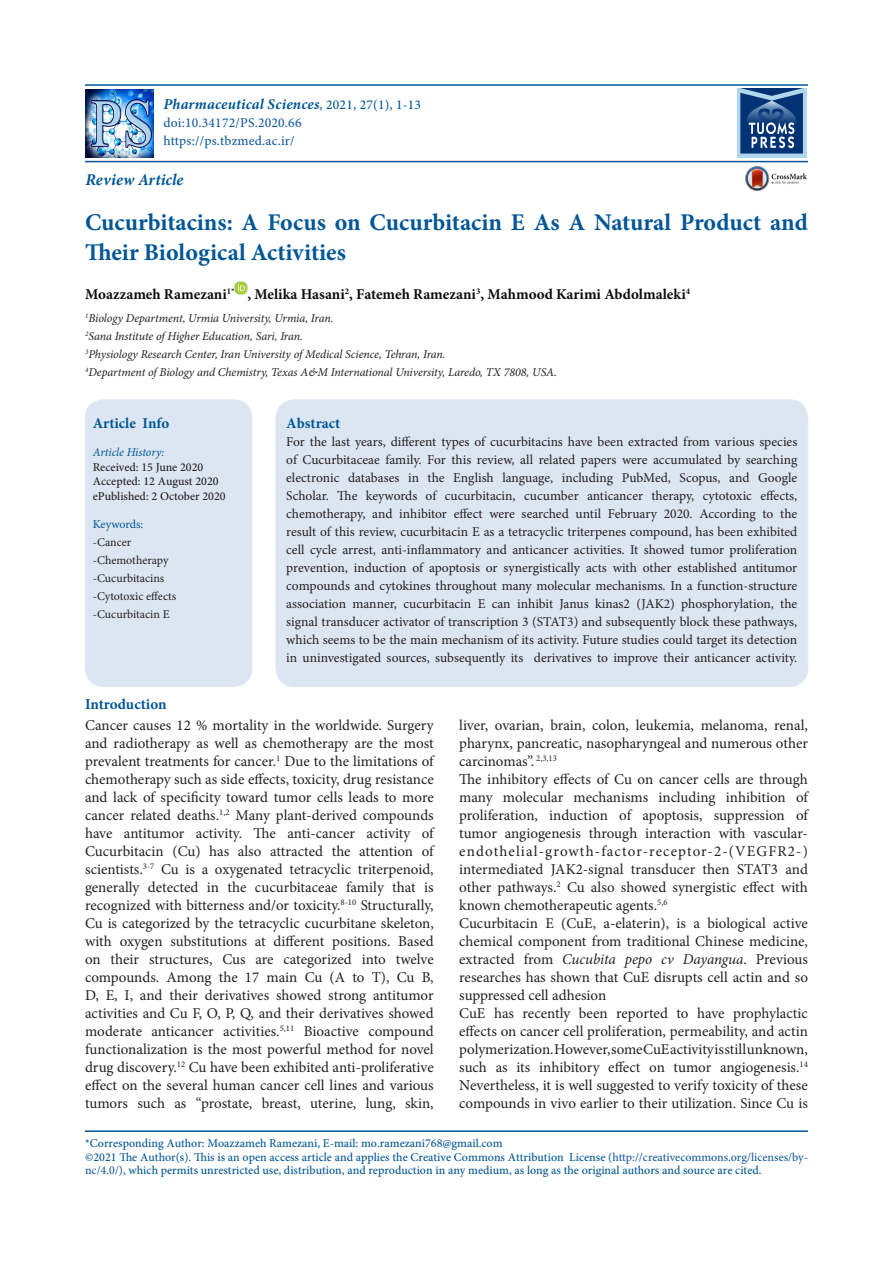
<style>
.page{position:relative;width:893px;height:1263px;background:#fff}
.page>*{position:absolute;margin:0;border:0;box-sizing:border-box;transform-origin:0 0}
.t1{font:700 24px/30px "Minion Pro";color:#005696}
.t2{font:italic 700 16.5px "Minion Pro";letter-spacing:.005em;color:#005696}
.t3{font:15px/18px "Minion Pro";letter-spacing:-.005em;color:#231f20;text-align:justify}
.t4{font:700 15px "Minion Pro";color:#0d0d0d}
.t5{font:italic 700 15px "Minion Pro";letter-spacing:.015em;color:#005696}
.t6{font:700 15px "Minion Pro";color:#005696}
.t7{font:13.5px/18px "Minion Pro";color:#231f20;text-align:justify}
.t8{font:500 13.5px/18px "Minion Pro";letter-spacing:.015em;color:#175d9e}
.t9{font:500 12px/13.5px "Minion Pro";color:#005696}
.t10{font:italic 12px/18px "Minion Pro";letter-spacing:-.005em;color:#231f20}
.t11{font:12px/18px "Minion Pro";color:#231f20}
.t12{font:500 12px/14.4px "Minion Pro";color:#231f20}
.t13{font:italic 12px "Minion Pro";letter-spacing:-.01em;color:#005696}
.t14{font:12px "Minion Pro";letter-spacing:-.01em;color:#005696}
.s1{font-weight:500;font-style:normal;font-size:13.5px}
.s2{font-style:italic}
.s3{color:#175d9e}
</style>
<div class="page">
<hr style="left:85px;top:84px;width:723px;height:2px;background:#005696">
<hr style="left:85px;top:1130px;width:723px;height:2px;background:#005696">
<svg style="left:235px;top:282px;width:12px;height:12px"></svg>
<img style="left:746px;top:167px;width:60px;height:23px">
<hr style="left:85px;top:161px;width:723px;height:1px;background:#005696">
<div style="left:276px;top:400px;width:531px;height:286px;background:#dce6f2;border-radius:18px"></div>
<div style="left:277px;top:401px;width:530px;height:285px;border:1px solid #dce6f2;border-radius:18px"></div>
<div style="left:86px;top:400px;width:165px;height:286px;background:#dce6f2;border-radius:18px"></div>
<div style="left:86px;top:401px;width:165px;height:285px;border:1px solid #dce6f2;border-radius:18px"></div>
<img style="left:85px;top:89px;width:68px;height:68px">
<img style="left:737px;top:89px;width:69px;height:68px">
<p class="t5" style="left:163px;top:94px;width:259px">Pharmaceutical Sciences<span class="s1">, 2021, 27(1), 1-13</span></p>
<p class="t8" style="left:163px;top:114px;width:140px">doi:10.34172/PS.2020.66 https://ps.tbzmed.ac.ir/</p>
<p class="t2" style="left:86px;top:168px;width:99px">Review Article</p>
<h1 class="t1" style="left:85px;top:207px;width:724px">Cucurbitacins: A Focus on Cucurbitacin E As A Natural Product and<br>Their Biological Activities</h1>
<p class="t4" style="left:85px;top:284px;width:607px">Moazzameh Ramezani<sup>1*</sup> , Melika Hasani<sup>2</sup>, Fatemeh Ramezani<sup>3</sup>, Mahmood Karimi Abdolmaleki<sup>4</sup></p>
<p class="t10" style="left:85px;top:309px;width:474px"><sup>1</sup>Biology Department, Urmia University, Urmia, Iran.<br><sup>2</sup>Sana Institute of Higher Education, Sari, Iran.<br><sup>3</sup>Physiology Research Center, Iran University of Medical Science, Tehran, Iran.<br><sup>4</sup>Department of Biology and Chemistry, Texas A&amp;M International University, Laredo, TX 7808, USA.</p>
<p class="t6" style="left:286px;top:412px;width:55px">Abstract</p>
<p class="t7" style="left:286px;top:432px;width:513px">For the last years, different types of cucurbitacins have been extracted from various species of Cucurbitaceae family. For this review, all related papers were accumulated by searching electronic databases in the English language, including PubMed, Scopus, and Google Scholar. The keywords of cucurbitacin, cucumber anticancer therapy, cytotoxic effects, chemotherapy, and inhibitor effect were searched until February 2020. According to the result of this review, cucurbitacin E as a tetracyclic triterpenes compound, has been exhibited cell cycle arrest, anti-inflammatory and anticancer activities. It showed tumor proliferation prevention, induction of apoptosis or synergistically acts with other established antitumor compounds and cytokines throughout many molecular mechanisms. In a function-structure association manner, cucurbitacin E can inhibit Janus kinas2 (JAK2) phosphorylation, the signal transducer activator of transcription 3 (STAT3) and subsequently block these pathways, which seems to be the main mechanism of its activity. Future studies could target its detection in uninvestigated sources, subsequently its derivatives to improve their anticancer activity.</p>
<p class="t6" style="left:93px;top:412px;width:78px">Article Info</p>
<p class="t13" style="left:93px;top:444px;width:73px">Article History:</p>
<p class="t12" style="left:93px;top:460px;width:134px">Received: 15 June 2020<br>Accepted: 12 August 2020 ePublished: 2 October 2020</p>
<p class="t14" style="left:93px;top:517px;width:52px">Keywords:</p>
<p class="t11" style="left:93px;top:534px;width:85px">-Cancer -Chemotherapy -Cucurbitacins -Cytotoxic effects -Cucurbitacin E</p>
<p class="t6" style="left:85px;top:693px;width:83px">Introduction</p>
<p class="t3" style="left:85px;top:716px;width:350px">Cancer causes 12 % mortality in the worldwide. Surgery and radiotherapy as well as chemotherapy are the most prevalent treatments for cancer.<sup>1</sup> Due to the limitations of chemotherapy such as side effects, toxicity, drug resistance and lack of specificity toward tumor cells leads to more cancer related deaths.<sup>1,2</sup> Many plant-derived compounds have antitumor activity. The anti-cancer activity of Cucurbitacin (Cu) has also attracted the attention of scientists.<sup>3-7</sup> Cu is a oxygenated tetracyclic triterpenoid, generally detected in the cucurbitaceae family that is recognized with bitterness and/or toxicity.<sup>8-10</sup> Structurally, Cu is categorized by the tetracyclic cucurbitane skeleton, with oxygen substitutions at different positions. Based on their structures, Cus are categorized into twelve compounds. Among the 17 main Cu (A to T), Cu B, D, E, I, and their derivatives showed strong antitumor activities and Cu F, O, P, Q, and their derivatives showed moderate anticancer activities.<sup>5,11</sup> Bioactive compound functionalization is the most powerful method for novel drug discovery.<sup>12</sup> Cu have been exhibited anti-proliferative effect on the several human cancer cell lines and various tumors such as “prostate, breast, uterine, lung, skin,</p>
<p class="t3" style="left:459px;top:716px;width:350px">liver, ovarian, brain, colon, leukemia, melanoma, renal, pharynx, pancreatic, nasopharyngeal and numerous other</p>
<p class="t3" style="left:459px;top:752px;width:99px">carcinomas”. <sup>2,3,13</sup></p>
<p class="t3" style="left:459px;top:770px;width:350px">The inhibitory effects of Cu on cancer cells are through many molecular mechanisms including inhibition of proliferation, induction of apoptosis, suppression of tumor angiogenesis through interaction with vascular&shy;endothelial-growth-factor-receptor-2-(VEGFR2-) intermediated JAK2-signal transducer then STAT3 and other pathways.<sup>2</sup> Cu also showed synergistic effect with known chemotherapeutic agents.<sup>5,6</sup></p>
<p class="t3" style="left:459px;top:914px;width:350px">Cucurbitacin E (CuE, a-elaterin), is a biological active chemical component from traditional Chinese medicine, extracted from <span class="s2">Cucubita pepo cv Dayangua</span>. Previous researches has shown that CuE disrupts cell actin and so suppressed cell adhesion</p>
<p class="t3" style="left:459px;top:1004px;width:350px">CuE has recently been reported to have prophylactic effects on cancer cell proliferation, permeability, and actin polymerization. However, some CuE activity is still unknown, such as its inhibitory effect on tumor angiogenesis.<sup>14</sup></p>
<p class="t3" style="left:459px;top:1076px;width:350px">Nevertheless, it is well suggested to verify toxicity of these compounds in vivo earlier to their utilization. Since Cu is</p>
<p class="t9" style="left:85px;top:1137px;width:724px">*Corresponding Author: Moazzameh Ramezani, E-mail: mo.ramezani768@gmail.com<br>©2021 The Author(s). This is an open access article and applies the Creative Commons Attribution License (<span class="s3">http://creativecommons.org/licenses/by&shy;nc/4.0/</span>), which permits unrestricted use, distribution, and reproduction in any medium, as long as the original authors and source are cited.</p>
</div>
